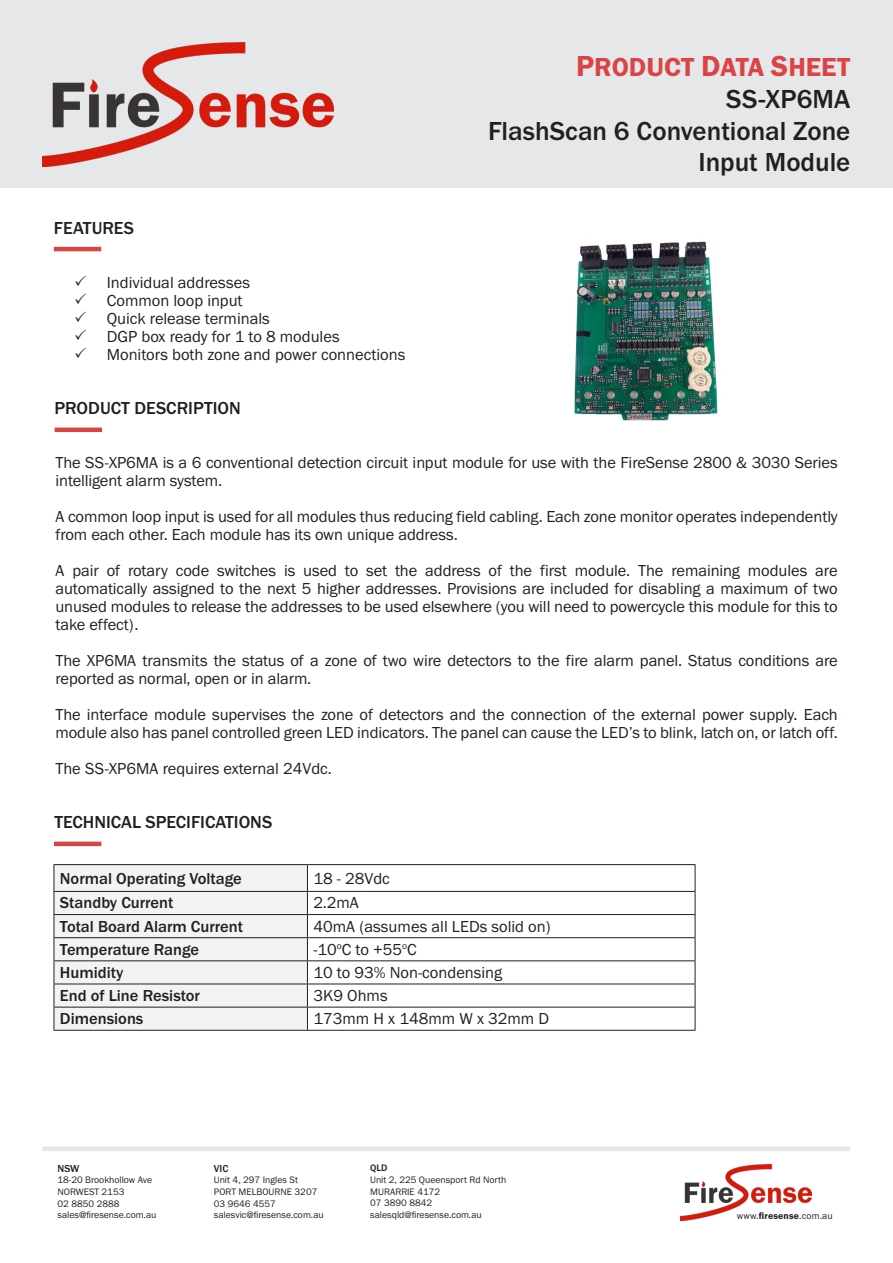
<style>
.page{position:relative;width:893px;height:1263px;background:#fff}
.page>*{position:absolute;margin:0;border:0;box-sizing:border-box;transform-origin:0 0}
.t1{font:500 27px/31.5px "Franklin Gothic URW";color:#231f20;text-align:right}
.t2{font:27px "Franklin Gothic URW Dem";color:#db4445}
.t3{font:500 18px "Franklin Gothic URW";color:#231f20}
.t4{font:16.5px/18px "Franklin Gothic URW Boo";letter-spacing:-.005em;color:#231f20}
.t5{font:500 16.5px "Franklin Gothic URW";color:#231f20}
.t6{font:500 10.5px "Franklin Gothic URW";color:#231f20}
.t7{font:9.75px/11.7px "Franklin Gothic URW Boo";color:#231f20}
.t8{font:500 9.75px "Franklin Gothic URW";color:#231f20}
.s1{font-size:30px}
.s2{font-family:"Franklin Gothic URW Dem"}
</style>
<div class="page">
<div style="left:0;top:0;width:893px;height:187px;background:#e6e7e9"></div>
<img style="left:43px;top:43px;width:290px;height:123px">
<img style="left:680px;top:1165px;width:131px;height:55px">
<div style="left:43px;top:1146px;width:807px;height:5px;background:#e6e7e9"></div>
<hr style="left:55px;top:428px;width:47px;height:4px;background:#db4445">
<hr style="left:54px;top:247px;width:47px;height:4px;background:#db4445">
<hr style="left:54px;top:842px;width:47px;height:4px;background:#db4445">
<hr style="left:54px;top:864px;width:253px;height:1px;background:#231f20">
<hr style="left:307px;top:864px;width:388px;height:1px;background:#231f20">
<hr style="left:307px;top:891px;width:388px;height:1px;background:#231f20">
<hr style="left:307px;top:914px;width:388px;height:1px;background:#231f20">
<hr style="left:307px;top:937px;width:388px;height:1px;background:#231f20">
<hr style="left:307px;top:960px;width:388px;height:1px;background:#231f20">
<hr style="left:307px;top:983px;width:388px;height:1px;background:#231f20">
<hr style="left:307px;top:1007px;width:388px;height:1px;background:#231f20">
<svg style="left:54px;top:865px;width:254px;height:165px"></svg>
<svg style="left:695px;top:865px;width:1px;height:165px"></svg>
<hr style="left:54px;top:1030px;width:253px;height:1px;background:#231f20">
<hr style="left:307px;top:1030px;width:388px;height:1px;background:#231f20">
<img style="left:574px;top:241px;width:144px;height:180px">
<h1 class="t2" style="left:576px;top:50px;width:276px"><span class="s1">P</span>RODUCT <span class="s1">D</span>ATA <span class="s1">S</span>HEET</h1>
<p class="t3" style="left:54px;top:217px;width:82px">FEATURES</p>
<p class="t4" style="left:74px;top:273px;width:178px">✓ Individual addresses</p>
<p class="t4" style="left:74px;top:291px;width:170px">✓ Common loop input</p>
<p class="t4" style="left:74px;top:309px;width:197px">✓ Quick release terminals</p>
<p class="t4" style="left:74px;top:327px;width:267px">✓ DGP box ready for 1 to 8 modules</p>
<p class="t4" style="left:74px;top:345px;width:333px">✓ Monitors both zone and power connections</p>
<p class="t3" style="left:55px;top:397px;width:188px">PRODUCT DESCRIPTION</p>
<p class="t1" style="left:726px;top:83px;width:126px">SS-XP6MA</p>
<p class="t1" style="left:488px;top:114px;width:364px">FlashScan 6 Conventional Zone<br>Input Module</p>
<p class="t4" style="left:55px;top:453px;width:784px">The SS-XP6MA is a 6 conventional detection circuit input module for use with the FireSense 2800 &amp; 3030 Series intelligent alarm system.</p>
<p class="t4" style="left:55px;top:507px;width:784px">A common loop input is used for all modules thus reducing field cabling. Each zone monitor operates independently from each other. Each module has its own unique address.</p>
<p class="t4" style="left:55px;top:561px;width:784px;text-align:justify">A pair of rotary code switches is used to set the address of the first module. The remaining modules are automatically assigned to the next 5 higher addresses. Provisions are included for disabling a maximum of two unused modules to release the addresses to be used elsewhere (you will need to powercycle this module for this to take effect).</p>
<p class="t4" style="left:55px;top:651px;width:784px">The XP6MA transmits the status of a zone of two wire detectors to the fire alarm panel. Status conditions are reported as normal, open or in alarm.</p>
<p class="t4" style="left:55px;top:705px;width:784px">The interface module supervises the zone of detectors and the connection of the external power supply. Each module also has panel controlled green LED indicators. The panel can cause the LED’s to blink, latch on, or latch off.</p>
<p class="t4" style="left:55px;top:759px;width:278px">The SS-XP6MA requires external 24Vdc.</p>
<p class="t3" style="left:54px;top:811px;width:219px">TECHNICAL SPECIFICATIONS</p>
<p class="t5" style="left:60px;top:868px;width:183px">Normal Operating Voltage</p>
<p class="t4" style="left:313px;top:869px;width:78px">18 - 28Vdc</p>
<p class="t5" style="left:60px;top:893px;width:115px">Standby Current</p>
<p class="t4" style="left:313px;top:894px;width:47px">2.2mA</p>
<p class="t5" style="left:60px;top:916px;width:185px">Total Board Alarm Current</p>
<p class="t4" style="left:313px;top:917px;width:239px">40mA (assumes all LEDs solid on)</p>
<p class="t5" style="left:60px;top:939px;width:141px">Temperature Range</p>
<p class="t4" style="left:313px;top:940px;width:105px">-10<sup>o</sup>C to +55<sup>o</sup>C</p>
<p class="t5" style="left:60px;top:962px;width:65px">Humidity</p>
<p class="t4" style="left:313px;top:963px;width:190px">10 to 93% Non-condensing</p>
<p class="t5" style="left:60px;top:985px;width:142px">End of Line Resistor</p>
<p class="t4" style="left:313px;top:986px;width:76px">3K9 Ohms</p>
<p class="t5" style="left:60px;top:1008px;width:85px">Dimensions</p>
<p class="t4" style="left:313px;top:1009px;width:237px">173mm H x 148mm W x 32mm D</p>
<p class="t6" style="left:58px;top:1162px;width:23px">NSW</p>
<p class="t7" style="left:58px;top:1174px;width:100px">18-20 Brookhollow Ave<br>NORWEST 2153<br>02 8850 2888 sales@firesense.com.au</p>
<p class="t6" style="left:214px;top:1162px;width:16px">VIC</p>
<p class="t7" style="left:214px;top:1174px;width:111px">Unit 4, 297 Ingles St<br>PORT MELBOURNE 3207<br>03 9646 4557 salesvic@firesense.com.au</p>
<p class="t8" style="left:370px;top:1162px;width:19px">QLD</p>
<p class="t7" style="left:370px;top:1173px;width:138px">Unit 2, 225 Queensport Rd North<br>MURARRIE 4172<br>07 3890 8842 salesqld@firesense.com.au</p>
<p class="t7" style="left:737px;top:1209px;width:98px">www.<span class="s2">firesense</span>.com.au</p>
</div>
